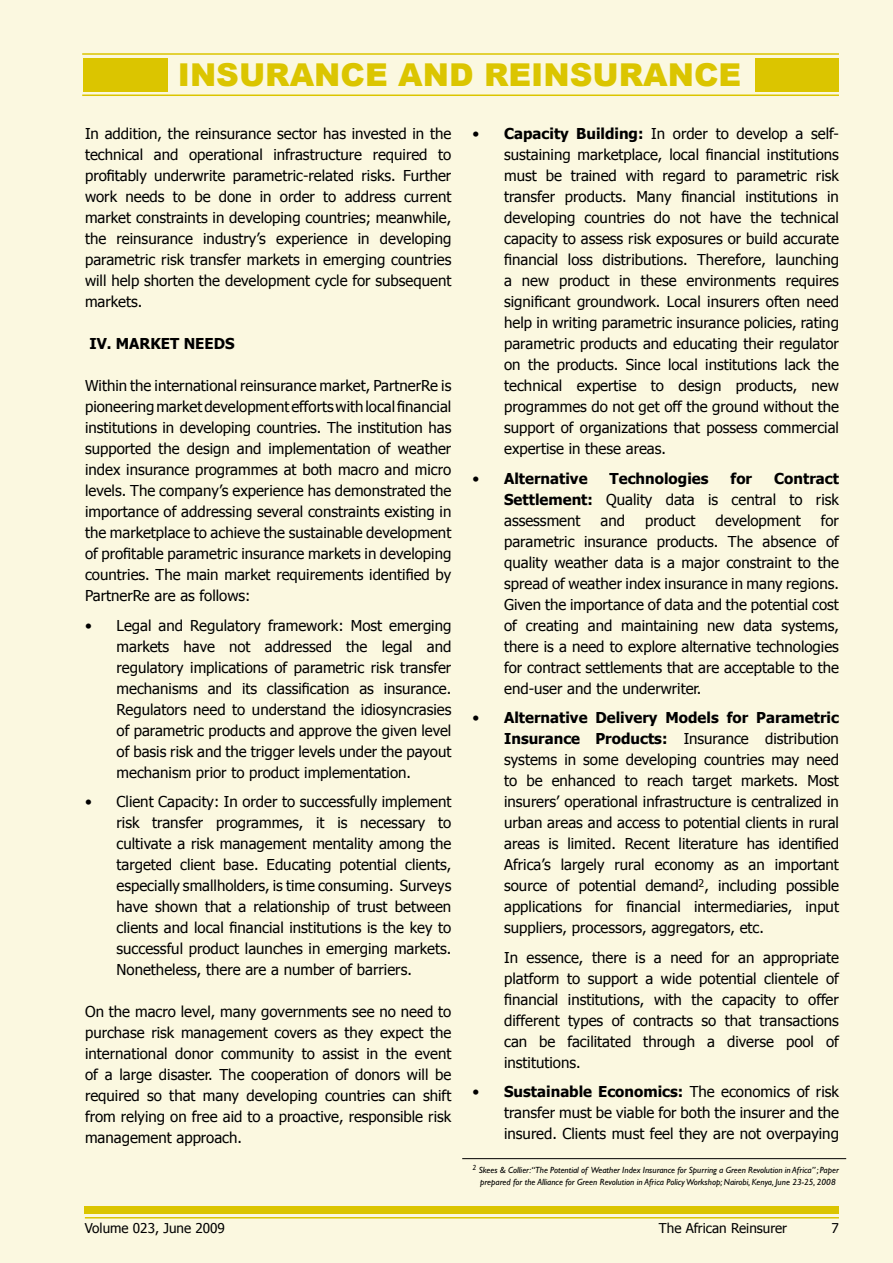
<style>
.page{position:relative;width:893px;height:1263px;background:#fbf8e0}
.page>*{position:absolute;margin:0;border:0;box-sizing:border-box;transform-origin:0 0}
.t1{font:900 31.5px "Arial";color:#dbc500}
.t2{font:15px/21px "Tahoma";color:#000;text-align:justify}
.t3{font:700 15px "Tahoma";color:#000}
.t4{font:13.5px "Tahoma";color:#000}
.t5{font:italic 9px/12px "Gill Sans";color:#000;text-align:center}
.s1{font-weight:700}
.s2{font-weight:400}
</style>
<div class="page">
<div style="left:85px;top:1207px;width:754px;height:7px;background:#dbc500"></div>
<hr style="left:85px;top:1217px;width:754px;height:1px;background:#dbc500">
<hr style="left:82px;top:94px;width:757px;height:2px;background:#dbc500">
<hr style="left:82px;top:53px;width:757px;height:2px;background:#dbc500">
<div style="left:83px;top:58px;width:84px;height:34px;background:#dbc500"></div>
<div style="left:755px;top:58px;width:84px;height:34px;background:#dbc500"></div>
<hr style="left:462px;top:1158px;width:384px;height:1px;background:#000">
<h1 class="t1" style="left:178px;top:57px;width:565px">INSURANCE AND REINSURANCE</h1>
<p class="t2" style="left:85px;top:123px;width:368px">In addition, the reinsurance sector has invested in the technical and operational infrastructure required to profitably underwrite parametric-related risks. Further work needs to be done in order to address current market constraints in developing countries; meanwhile, the reinsurance industry’s experience in developing parametric risk transfer markets in emerging countries will help shorten the development cycle for subsequent markets.</p>
<p class="t3" style="left:89px;top:334px;width:147px">IV. MARKET NEEDS</p>
<p class="t2" style="left:85px;top:375px;width:368px">Within the international reinsurance market, PartnerRe is pioneering market development efforts with local financial institutions in developing countries. The institution has supported the design and implementation of weather index insurance programmes at both macro and micro levels. The company’s experience has demonstrated the importance of addressing several constraints existing in the marketplace to achieve the sustainable development of profitable parametric insurance markets in developing countries. The main market requirements identified by PartnerRe are as follows:</p>
<p class="t2" style="left:117px;top:614px;width:336px;text-indent:-32px">• Legal and Regulatory framework: Most emerging markets have not addressed the legal and regulatory implications of parametric risk transfer mechanisms and its classification as insurance.<br>Regulators need to understand the idiosyncrasies of parametric products and approve the given level of basis risk and the trigger levels under the payout mechanism prior to product implementation.</p>
<p class="t2" style="left:117px;top:791px;width:336px;text-indent:-32px">• Client Capacity: In order to successfully implement risk transfer programmes, it is necessary to cultivate a risk management mentality among the targeted client base. Educating potential clients, especially smallholders, is time consuming. Surveys have shown that a relationship of trust between clients and local financial institutions is the key to successful product launches in emerging markets.<br>Nonetheless, there are a number of barriers.</p>
<p class="t2" style="left:85px;top:1001px;width:368px">On the macro level, many governments see no need to purchase risk management covers as they expect the international donor community to assist in the event of a large disaster. The cooperation of donors will be required so that many developing countries can shift from relying on free aid to a proactive, responsible risk management approach.</p>
<p class="t2" style="left:504px;top:123px;width:336px;text-indent:-31px">• <span class="s1">Capacity Building:</span> In order to develop a self&shy;sustaining marketplace, local financial institutions must be trained with regard to parametric risk transfer products. Many financial institutions in developing countries do not have the technical capacity to assess risk exposures or build accurate financial loss distributions. Therefore, launching a new product in these environments requires significant groundwork. Local insurers often need help in writing parametric insurance policies, rating parametric products and educating their regulator on the products. Since local institutions lack the technical expertise to design products, new programmes do not get off the ground without the support of organizations that possess commercial expertise in these areas.</p>
<p class="t3" style="left:473px;top:469px;width:116px"><span class="s2">•</span> Alternative</p>
<p class="t3" style="left:610px;top:469px;width:100px">Technologies</p>
<p class="t3" style="left:731px;top:469px;width:23px">for</p>
<p class="t2" style="left:504px;top:467px;width:336px;text-indent:270px"><span class="s1">Contract Settlement:</span> Quality data is central to risk assessment</p>
<p class="t2" style="left:504px;top:509px;width:336px;text-indent:317px">for parametric insurance products. The absence of quality weather data is a major constraint to the spread of weather index insurance in many regions.<br>Given the importance of data and the potential cost of creating and maintaining new data systems, there is a need to explore alternative technologies for contract settlements that are acceptable to the end-user and the underwriter.</p>
<p class="t2" style="left:504px;top:707px;width:336px;text-indent:-32px">• <span class="s1">Alternative Delivery Models for Parametric Insurance Products:</span> Insurance distribution systems in some developing countries may need to be enhanced to reach target markets. Most insurers’ operational infrastructure is centralized in urban areas and access to potential clients in rural areas is limited. Recent literature has identified Africa’s largely rural economy as an important source of potential demand<sup>2</sup>, including possible applications for financial intermediaries, input suppliers, processors, aggregators, etc.</p>
<p class="t2" style="left:504px;top:946px;width:336px">In essence, there is a need for an appropriate platform to support a wide potential clientele of financial institutions, with the capacity to offer different types of contracts so that transactions can be facilitated through a diverse pool of institutions.</p>
<p class="t2" style="left:504px;top:1081px;width:336px;text-indent:-32px">• <span class="s1">Sustainable Economics:</span> The economics of risk transfer must be viable for both the insurer and the insured. Clients must feel they are not overpaying</p>
<p class="t2" style="left:601px;top:509px;width:26px">and</p>
<p class="t2" style="left:645px;top:509px;width:52px">product</p>
<p class="t2" style="left:716px;top:509px;width:87px">development</p>
<p class="t5" style="left:473px;top:1164px;width:368px"><sup>2</sup> Skees &amp; Collier:“The Potential of Weather Index Insurance for Spurring a Green Revolution in Africa” ; Paper prepared for the Alliance for Green Revolution in Africa Policy Workshop; Nairobi, Kenya, June 23-25, 2008</p>
<p class="t4" style="left:85px;top:1219px;width:141px">Volume 023, June 2009</p>
<p class="t4" style="left:659px;top:1220px;width:130px">The African Reinsurer</p>
</div>
